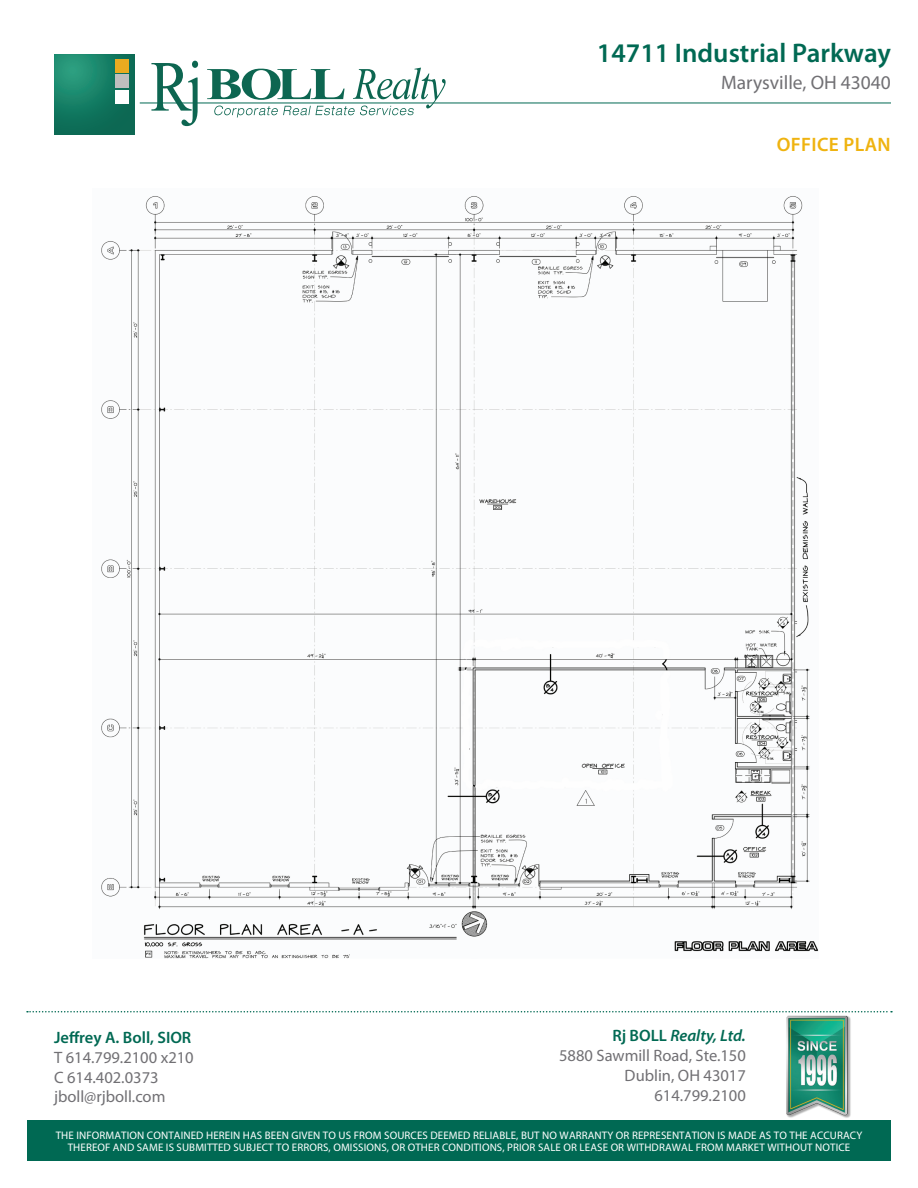
<style>
.page{position:relative;width:918px;height:1188px;background:#fff}
.page>*{position:absolute;margin:0;border:0;box-sizing:border-box;transform-origin:0 0}
.t1{font:600 27px "Myriad Pro";color:#006953}
.t2{font:19.5px "Myriad Pro";color:#717074}
.t3{font:600 19.5px "Myriad Pro";letter-spacing:.02em;color:#efb310}
.t4{font:16.5px/19.8px "Myriad Pro";color:#717074}
.t5{font:600 16.5px "Myriad Pro";color:#006953}
.t6{font:10.95px/12.5px "Myriad Pro";letter-spacing:.01em;color:#fff;text-align:center}
.s1{font-weight:600;color:#006953}
.s2{font-weight:600;font-style:italic;color:#006953}
</style>
<div class="page">
<img style="left:772px;top:1012px;width:115px;height:106px">
<img style="left:101px;top:196px;width:717px;height:763px">
<div style="left:27px;top:1120px;width:864px;height:41px;background:#006953"></div>
<svg style="left:27px;top:1011px;width:865px;height:1px"></svg>
<hr style="left:140px;top:102px;width:751px;height:1px;background:#006953">
<svg style="left:54px;top:54px;width:81px;height:81px;background:#187d64"></svg>
<div style="left:116px;top:60px;width:13px;height:13px;background:#eaab20"></div>
<div style="left:116px;top:75px;width:13px;height:13px;background:#bfbebe"></div>
<div style="left:116px;top:90px;width:13px;height:13px;background:#fff"></div>
<svg style="left:151px;top:61px;width:47px;height:65px"></svg>
<svg style="left:207px;top:68px;width:239px;height:49px"></svg>
<h1 class="t1" style="left:597px;top:36px;width:296px">14711 Industrial Parkway</h1>
<h2 class="t2" style="left:721px;top:71px;width:171px">Marysville, OH 43040</h2>
<h3 class="t5" style="left:54px;top:1027px;width:139px">Jeffrey A. Boll, SIOR</h3>
<h3 class="t4" style="left:54px;top:1047px;width:141px">T 614.799.2100 x210<br>C 614.402.0373 jboll@rjboll.com</h3>
<h2 class="t3" style="left:777px;top:132px;width:115px">OFFICE PLAN</h2>
<h3 class="t4" style="left:559px;top:1026px;width:188px;text-align:right"><span class="s1">Rj BOLL</span> <span class="s2">Realty, Ltd.<br></span>5880 Sawmill Road, Ste.150<br>Dublin, OH 43017<br>614.799.2100</h3>
<p class="t6" style="left:56px;top:1129px;width:808px">THE INFORMATION CONTAINED HEREIN HAS BEEN GIVEN TO US FROM SOURCES DEEMED RELIABLE, BUT NO WARRANTY OR REPRESENTATION IS MADE AS TO THE ACCURACY<br>THEREOF AND SAME IS SUBMITTED SUBJECT TO ERRORS, OMISSIONS, OR OTHER CONDITIONS, PRIOR SALE OR LEASE OR WITHDRAWAL FROM MARKET WITHOUT NOTICE</p>
</div>
